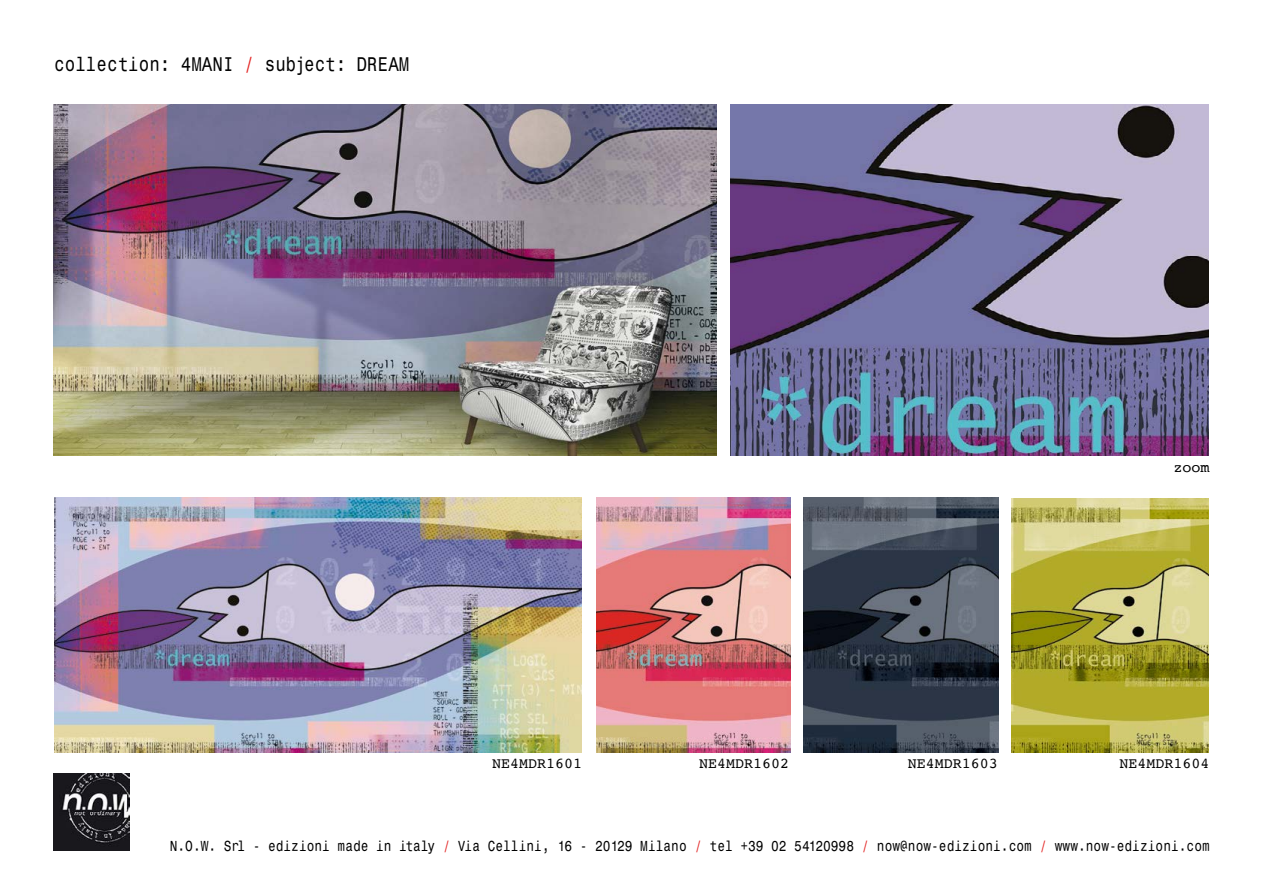
<style>
.page{position:relative;width:1263px;height:893px;background:#fff}
.page>*{position:absolute;margin:0;border:0;box-sizing:border-box;transform-origin:0 0}
.t1{font:18px "Monospace Typewriter";color:#000}
.t2{font:15px "Courier";color:#000}
.t3{font:13.2px "Monospace Typewriter";color:#000}
.s1{color:#e32120}
.s2{color:#e32121}
</style>
<div class="page">
<img style="left:53px;top:774px;width:77px;height:76px">
<img style="left:731px;top:105px;width:478px;height:350px">
<img style="left:53px;top:105px;width:663px;height:350px">
<img style="left:54px;top:498px;width:527px;height:254px">
<img style="left:596px;top:498px;width:195px;height:254px">
<img style="left:804px;top:497px;width:194px;height:255px">
<img style="left:1011px;top:498px;width:198px;height:254px">
<h1 class="t1" style="left:54px;top:52px;width:357px">collection: 4MANI <span class="s1">/</span> subject: DREAM</h1>
<p class="t2" style="left:1173px;top:456px;width:37px">zoom</p>
<p class="t2" style="left:492px;top:752px;width:91px">NE4MDR1601</p>
<p class="t2" style="left:699px;top:752px;width:91px">NE4MDR1602</p>
<p class="t2" style="left:908px;top:752px;width:91px">NE4MDR1603</p>
<p class="t2" style="left:1119px;top:752px;width:91px">NE4MDR1604</p>
<p class="t3" style="left:170px;top:837px;width:1041px">N.O.W. Srl - edizioni made in italy <span class="s2">/</span> Via Cellini, 16 - 20129 Milano <span class="s2">/</span> tel +39 02 54120998 <span class="s2">/</span> now@now-edizioni.com <span class="s1">/</span> www.now-edizioni.com</p>
</div>
